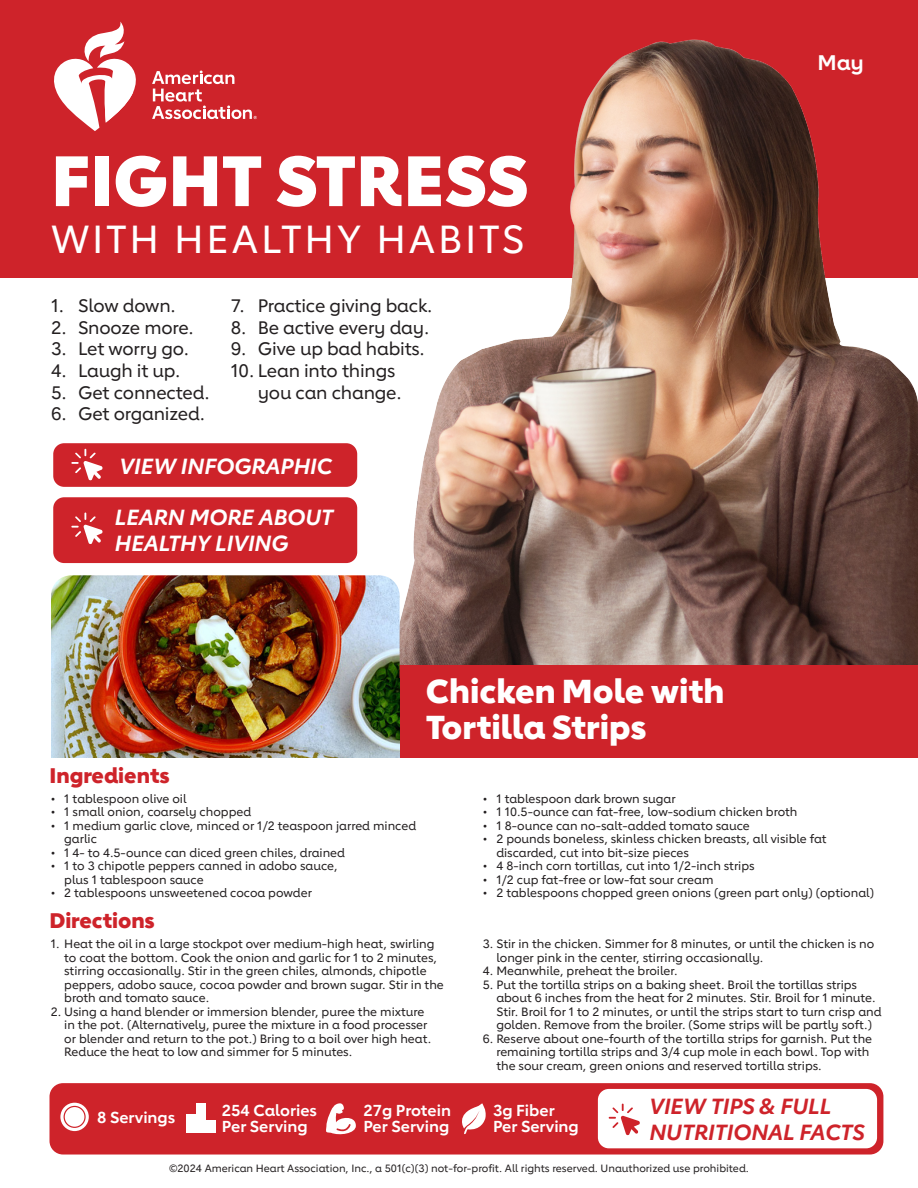
<style>
.page{position:relative;width:918px;height:1188px;background:#fff}
.page>*{position:absolute;margin:0;border:0;box-sizing:border-box;transform-origin:0 0}
.t1{font:800 70.05px "Lub Dub";color:#fff}
.t2{font:500 39px "Lub Dub";letter-spacing:.07em;color:#fff}
.t3{font:800 33px/36px "Lub Dub";color:#fff}
.t4{font:italic 700 21.75px/26.1px "Lub Dub";color:#fff}
.t5{font:italic 700 21.75px/26.1px "Lub Dub";color:#ce232a}
.t6{font:800 21px "Lub Dub";color:#ce232a}
.t7{font:700 21px "Lub Dub";color:#fff}
.t8{font:500 18px/21.6px "Lub Dub";letter-spacing:-.01em;color:#231f20}
.t9{font:700 15.75px/16.5px "Lub Dub";color:#fff}
.t10{font:500 12px/13.5px "Lub Dub";color:#231f20}
.t11{font:500 10.5px "Lub Dub";color:#231f20}
</style>
<div class="page">
<div style="left:50px;top:1083px;width:833px;height:72px;background:#ce232a;border-radius:14px"></div>
<div style="left:0;top:0;width:918px;height:278px;background:#ce232a"></div>
<svg style="left:152px;top:71px;width:33px;height:48px"></svg>
<svg style="left:54px;top:22px;width:82px;height:109px"></svg>
<img style="left:185px;top:39px;width:733px;height:626px">
<div style="left:53px;top:443px;width:304px;height:44px;background:#ce232a;border-radius:11px"></div>
<svg style="left:71px;top:449px;width:32px;height:32px"></svg>
<div style="left:53px;top:497px;width:304px;height:66px;background:#ce232a;border-radius:11px"></div>
<svg style="left:71px;top:513px;width:32px;height:31px"></svg>
<div style="left:51px;top:665px;width:867px;height:93px;background:#ce232a"></div>
<img style="left:51px;top:575px;width:349px;height:103px">
<img style="left:51px;top:678px;width:349px;height:80px">
<svg style="left:60px;top:1103px;width:29px;height:28px"></svg>
<div style="left:64px;top:1106px;width:21px;height:21px;background:#fff;border-radius:50%"></div>
<div style="left:64px;top:1106px;width:22px;height:22px;border:1px solid #ce232a;border-radius:50%"></div>
<div style="left:186px;top:1114px;width:9px;height:19px;background:#fff"></div>
<div style="left:196px;top:1103px;width:10px;height:30px;background:#fff"></div>
<div style="left:207px;top:1121px;width:9px;height:12px;background:#fff"></div>
<svg style="left:326px;top:1103px;width:30px;height:32px"></svg>
<svg style="left:462px;top:1103px;width:24px;height:31px"></svg>
<div style="left:598px;top:1089px;width:279px;height:59px;background:#fff;border-radius:11px"></div>
<svg style="left:609px;top:1104px;width:31px;height:32px"></svg>
<h2 class="t1" style="left:51px;top:138px;width:478px">FIGHT STRESS</h2>
<h2 class="t2" style="left:51px;top:216px;width:475px">WITH HEALTHY HABITS</h2>
<p class="t8" style="left:51px;top:295px;width:126px">1. Slow down.</p>
<p class="t8" style="left:51px;top:316px;width:144px">2. Snooze more.</p>
<p class="t8" style="left:51px;top:338px;width:139px">3. Let worry go.</p>
<p class="t8" style="left:51px;top:360px;width:131px">4. Laugh it up.</p>
<p class="t8" style="left:51px;top:381px;width:160px">5. Get connected.</p>
<p class="t8" style="left:51px;top:403px;width:155px">6. Get organized.</p>
<p class="t8" style="left:231px;top:295px;width:203px">7. Practice giving back.</p>
<p class="t8" style="left:231px;top:316px;width:200px">8. Be active every day.</p>
<p class="t8" style="left:231px;top:338px;width:196px">9. Give up bad habits.</p>
<p class="t8" style="left:258px;top:360px;width:146px;text-indent:-27px">10. Lean into things you can change.</p>
<p class="t4" style="left:120px;top:453px;width:214px">VIEW INFOGRAPHIC</p>
<p class="t4" style="left:115px;top:504px;width:220px">LEARN MORE ABOUT<br>HEALTHY LIVING</p>
<h3 class="t3" style="left:426px;top:673px;width:300px">Chicken Mole with<br>Tortilla Strips</h3>
<h1 class="t7" style="left:817px;top:50px;width:48px">May</h1>
<h4 class="t6" style="left:50px;top:762px;width:122px">Ingredients</h4>
<p class="t10" style="left:51px;top:792px;width:6px">• •</p>
<p class="t10" style="left:64px;top:792px;width:124px">1 tablespoon olive oil</p>
<p class="t10" style="left:64px;top:805px;width:189px">1 small onion, coarsely chopped</p>
<p class="t10" style="left:64px;top:819px;width:353px">1 medium garlic clove, minced or 1/2 teaspoon jarred minced garlic</p>
<p class="t10" style="left:64px;top:846px;width:282px">1 4- to 4.5-ounce can diced green chiles, drained</p>
<p class="t10" style="left:64px;top:859px;width:275px">1 to 3 chipotle peppers canned in adobo sauce, plus 1 tablespoon sauce</p>
<p class="t10" style="left:64px;top:886px;width:249px">2 tablespoons unsweetened cocoa powder</p>
<p class="t10" style="left:51px;top:819px;width:6px">•</p>
<p class="t10" style="left:51px;top:846px;width:6px">• •</p>
<p class="t10" style="left:51px;top:886px;width:6px">•</p>
<h4 class="t6" style="left:50px;top:908px;width:107px">Directions</h4>
<p class="t10" style="left:64px;top:937px;width:381px;text-indent:-14px">1. Heat the oil in a large stockpot over medium-high heat, swirling to coat the bottom. Cook the onion and garlic for 1 to 2 minutes, stirring occasionally. Stir in the green chiles, almonds, chipotle peppers, adobo sauce, cocoa powder and brown sugar. Stir in the broth and tomato sauce.</p>
<p class="t10" style="left:64px;top:1005px;width:369px;text-indent:-14px">2. Using a hand blender or immersion blender, puree the mixture in the pot. (Alternatively, puree the mixture in a food processer or blender and return to the pot.) Bring to a boil over high heat.<br>Reduce the heat to low and simmer for 5 minutes.</p>
<p class="t10" style="left:483px;top:792px;width:6px;text-align:justify">• • • •</p>
<p class="t10" style="left:483px;top:859px;width:6px;text-align:justify">• • •</p>
<p class="t10" style="left:496px;top:792px;width:181px">1 tablespoon dark brown sugar</p>
<p class="t10" style="left:496px;top:805px;width:303px">1 10.5-ounce can fat-free, low-sodium chicken broth</p>
<p class="t10" style="left:496px;top:819px;width:255px">1 8-ounce can no-salt-added tomato sauce</p>
<p class="t10" style="left:496px;top:832px;width:332px">2 pounds boneless, skinless chicken breasts, all visible fat discarded, cut into bit-size pieces</p>
<p class="t10" style="left:496px;top:859px;width:260px">4 8-inch corn tortillas, cut into 1/2-inch strips</p>
<p class="t10" style="left:496px;top:873px;width:219px">1/2 cup fat-free or low-fat sour cream</p>
<p class="t10" style="left:496px;top:886px;width:379px">2 tablespoons chopped green onions (green part only) (optional)</p>
<p class="t10" style="left:496px;top:937px;width:380px;text-indent:-14px">3. Stir in the chicken. Simmer for 8 minutes, or until the chicken is no longer pink in the center, stirring occasionally.</p>
<p class="t10" style="left:483px;top:964px;width:196px">4. Meanwhile, preheat the broiler.</p>
<p class="t10" style="left:496px;top:978px;width:387px;text-indent:-14px">5. Put the tortilla strips on a baking sheet. Broil the tortillas strips about 6 inches from the heat for 2 minutes. Stir. Broil for 1 minute.<br>Stir. Broil for 1 to 2 minutes, or until the strips start to turn crisp and golden. Remove from the broiler. (Some strips will be partly soft.)</p>
<p class="t10" style="left:496px;top:1032px;width:377px;text-indent:-14px">6. Reserve about one-fourth of the tortilla strips for garnish. Put the remaining tortilla strips and 3/4 cup mole in each bowl. Top with the sour cream, green onions and reserved tortilla strips.</p>
<p class="t9" style="left:97px;top:1109px;width:80px">8 Servings</p>
<p class="t9" style="left:222px;top:1102px;width:97px">254 Calories<br>Per Serving</p>
<p class="t9" style="left:363px;top:1102px;width:89px">27g Protein<br>Per Serving</p>
<p class="t9" style="left:493px;top:1102px;width:87px">3g Fiber<br>Per Serving</p>
<p class="t5" style="left:649px;top:1093px;width:217px">VIEW TIPS &amp; FULL<br>NUTRITIONAL FACTS</p>
<p class="t11" style="left:169px;top:1162px;width:581px">©2024 American Heart Association, Inc., a 501(c)(3) not-for-profit. All rights reserved. Unauthorized use prohibited.</p>
</div>
